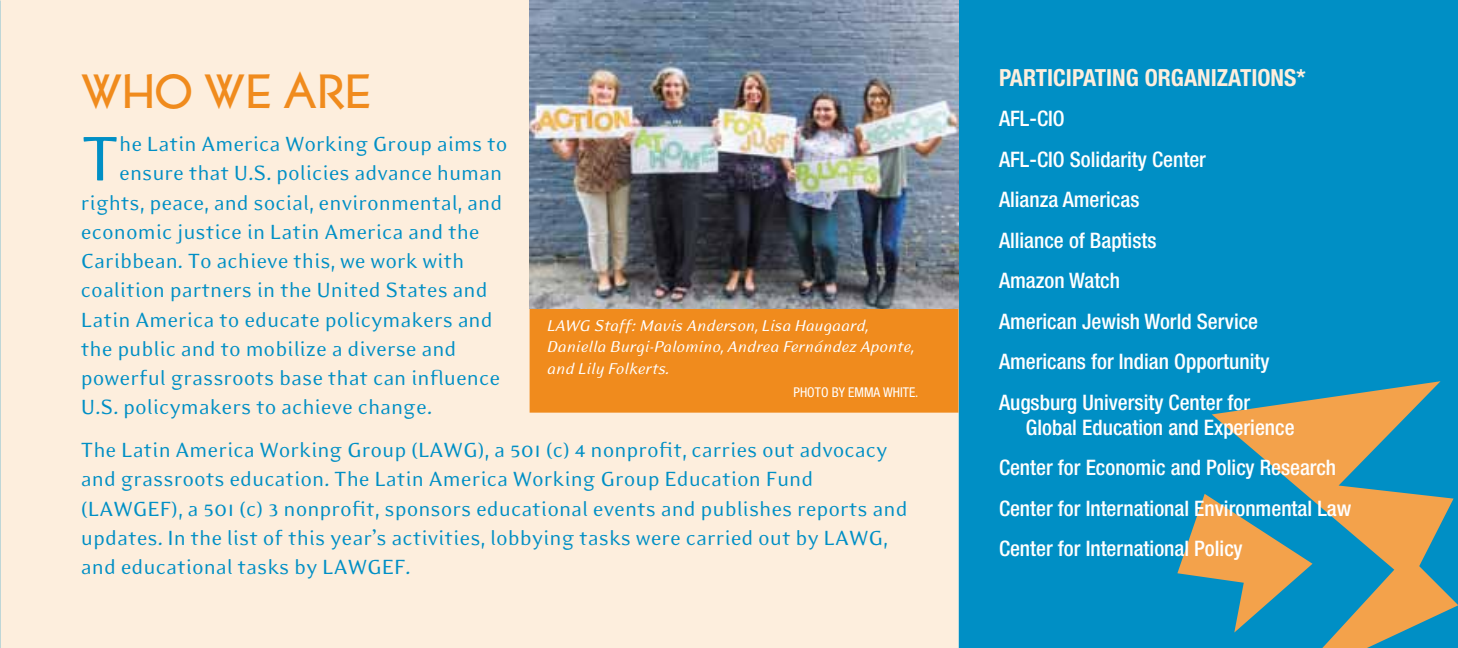
<style>
.page{position:relative;width:1458px;height:648px;background:#fff}
.page>*{position:absolute;margin:0;border:0;box-sizing:border-box;transform-origin:0 0}
.t1{font:72.45px "Eidetic Modern";color:#008fc5}
.t2{font:500 47.25px "Bernhard Gothic SG";color:#f08b1d}
.t3{font:23.62px/29.2px "Eidetic Modern";color:#008fc5}
.t4{font:700 condensed 23.62px "Helvetica Neue";color:#fdeedd}
.t5{font:500 condensed 21.38px/40.5px "Helvetica Neue";color:#fff}
.t6{font:italic 18px/21.6px "Eidetic Modern";letter-spacing:-.015em;color:#fff}
.t7{font:condensed 13.5px "Helvetica Neue";color:#fff}
</style>
<div class="page">
<div style="left:958px;top:0;width:500px;height:648px;background:#008fc5"></div>
<div style="left:0;top:0;width:958px;height:648px;background:#fdeedd"></div>
<svg style="left:1212px;top:381px;width:246px;height:267px;background:#72978b"></svg>
<svg style="left:1177px;top:494px;width:136px;height:139px;background:#649692"></svg>
<div style="left:530px;top:306px;width:428px;height:107px;background:#f08b1d;border:2px solid #f08b1d"></div>
<img style="left:530px;top:0;width:428px;height:309px">
<h2 class="t2" style="left:81px;top:58px;width:291px">WHO WE ARE</h2>
<h1 class="t1" style="left:81px;top:121px;width:40px">T</h1>
<p class="t3" style="left:119px;top:129px;width:390px">he Latin America Working Group aims to</p>
<p class="t3" style="left:119px;top:159px;width:385px">ensure that U.S. policies advance human</p>
<p class="t3" style="left:81px;top:188px;width:423px">rights, peace, and social, environmental, and</p>
<p class="t3" style="left:81px;top:217px;width:400px">economic justice in Latin America and the</p>
<p class="t3" style="left:81px;top:246px;width:385px">Caribbean. To achieve this, we work with</p>
<p class="t3" style="left:81px;top:276px;width:408px">coalition partners in the United States and</p>
<p class="t3" style="left:81px;top:305px;width:413px">Latin America to educate policymakers and</p>
<p class="t3" style="left:81px;top:334px;width:377px">the public and to mobilize a diverse and</p>
<p class="t3" style="left:81px;top:363px;width:421px">powerful grassroots base that can influence</p>
<p class="t3" style="left:81px;top:393px;width:353px">U.S. policymakers to achieve change.</p>
<p class="t3" style="left:81px;top:435px;width:828px">The Latin America Working Group (LAWG), a 501 (c) 4 nonprofit, carries out advocacy and grassroots education. The Latin America Working Group Education Fund (LAWGEF), a 501 (c) 3 nonprofit, sponsors educational events and publishes reports and updates. In the list of this year’s activities, lobbying tasks were carried out by LAWG, and educational tasks by LAWGEF.</p>
<p class="t6" style="left:547px;top:314px;width:369px">LAWG Staff: Mavis Anderson, Lisa Haugaard,<br>Daniella Burgi-Palomino, Andrea Fernández Aponte, and Lily Folkerts.</p>
<p class="t7" style="left:794px;top:384px;width:126px">PHOTO BY EMMA WHITE.</p>
<p class="t4" style="left:999px;top:63px;width:308px">PARTICIPATING ORGANIZATIONS*</p>
<p class="t5" style="left:999px;top:98px;width:272px">AFL-CIO<br>AFL-CIO Solidarity Center<br>Alianza Americas<br>Alliance of Baptists<br>Amazon Watch<br>American Jewish World Service<br>Americans for Indian Opportunity<br>Augsburg University Center for</p>
<p class="t5" style="left:999px;top:407px;width:354px;text-indent:27px">Global Education and Experience Center for Economic and Policy Research Center for International Environmental Law Center for International Policy</p>
</div>
